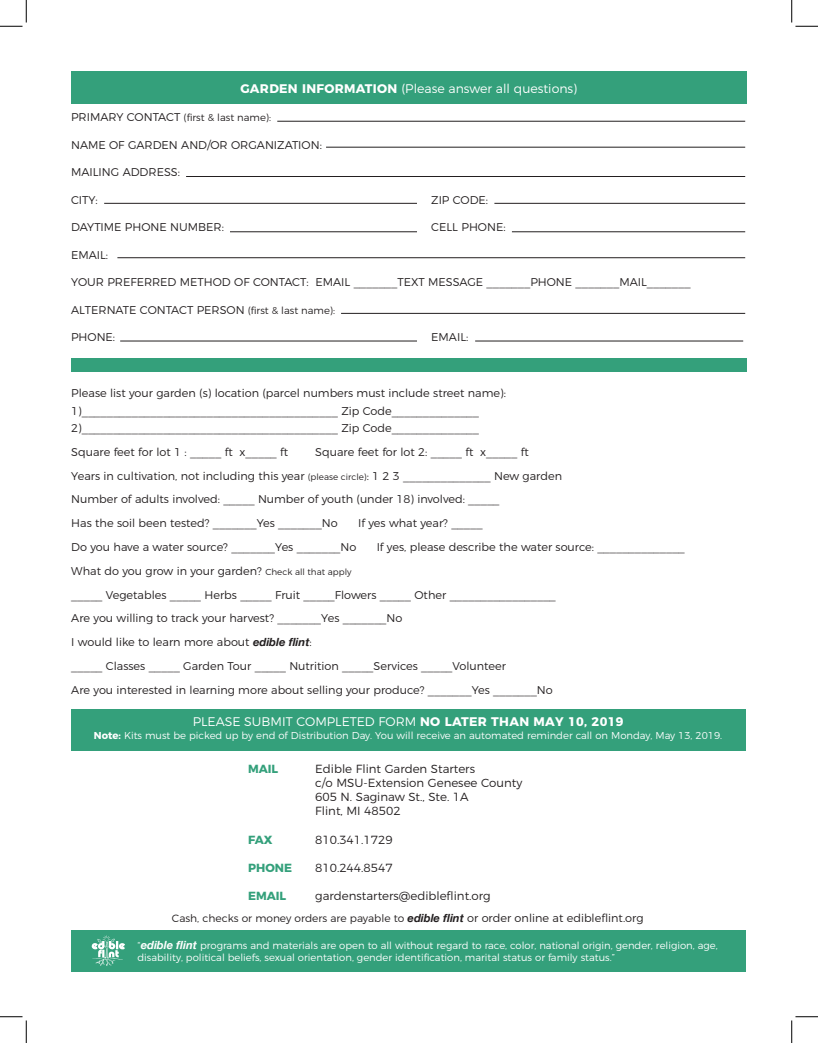
<style>
.page{position:relative;width:818px;height:1043px;background:#fff}
.page>*{position:absolute;margin:0;border:0;box-sizing:border-box;transform-origin:0 0}
.t1{font:300 12.5px "Montserrat";color:#fff}
.t2{font:300 11.75px "Montserrat";color:#231f20}
.t3{font:700 11.75px "Montserrat";color:#34a07b}
.t4{font:300 11.25px "Montserrat";color:#231f20}
.t5{font:300 10.62px "Montserrat";color:#231f20}
.t6{font:300 10px/12.5px "Montserrat";color:#fff}
.t7{font:300 10px "Montserrat";color:#231f20}
.s1{font-weight:700}
.s2{font-size:11.25px}
.s3{font-size:10px}
.s4{font-size:8.75px}
.s5{font-family:"Helvetica Neue";font-weight:700;font-style:italic}
.s6{font-family:"Helvetica Neue";font-weight:700;font-style:italic;font-size:11.25px}
</style>
<div class="page">
<div style="left:72px;top:930px;width:674px;height:41px;background:#34a07b"></div>
<div style="left:72px;top:709px;width:674px;height:41px;background:#34a07b"></div>
<svg style="left:91px;top:935px;width:34px;height:30px"></svg>
<div style="left:71px;top:72px;width:675px;height:32px;background:#34a07b"></div>
<hr style="left:277px;top:121px;width:468px;height:1px;background:#231f20">
<hr style="left:326px;top:147px;width:419px;height:1px;background:#231f20">
<hr style="left:341px;top:313px;width:404px;height:1px;background:#231f20">
<hr style="left:104px;top:203px;width:313px;height:1px;background:#231f20">
<hr style="left:494px;top:203px;width:251px;height:1px;background:#231f20">
<hr style="left:512px;top:231px;width:233px;height:1px;background:#231f20">
<hr style="left:230px;top:231px;width:187px;height:1px;background:#231f20">
<hr style="left:120px;top:341px;width:297px;height:1px;background:#231f20">
<hr style="left:475px;top:341px;width:268px;height:1px;background:#231f20">
<hr style="left:117px;top:257px;width:628px;height:1px;background:#231f20">
<hr style="left:186px;top:176px;width:559px;height:1px;background:#231f20">
<div style="left:71px;top:358px;width:675px;height:14px;background:#34a07b"></div>
<svg style="left:0;top:0;width:27px;height:27px"></svg>
<svg style="left:0;top:1016px;width:27px;height:26px"></svg>
<svg style="left:791px;top:0;width:27px;height:27px"></svg>
<svg style="left:791px;top:1016px;width:27px;height:26px"></svg>
<p class="t1" style="left:240px;top:78px;width:338px"><span class="s1">GARDEN INFORMATION</span> (Please answer all questions)</p>
<p class="t7" style="left:71px;top:110px;width:201px"><span class="s2">PRIMARY CONTACT</span> (first &amp; last name):</p>
<p class="t4" style="left:71px;top:136px;width:252px">NAME OF GARDEN AND/OR ORGANIZATION:</p>
<p class="t4" style="left:71px;top:164px;width:110px">MAILING ADDRESS:</p>
<p class="t4" style="left:71px;top:191px;width:28px">CITY:</p>
<p class="t4" style="left:431px;top:191px;width:58px">ZIP CODE:</p>
<p class="t4" style="left:71px;top:219px;width:154px">DAYTIME PHONE NUMBER:</p>
<p class="t4" style="left:431px;top:219px;width:76px">CELL PHONE:</p>
<p class="t4" style="left:71px;top:246px;width:39px">EMAIL:</p>
<p class="t4" style="left:71px;top:274px;width:621px">YOUR PREFERRED METHOD OF CONTACT: EMAIL _______TEXT MESSAGE _______PHONE _______MAIL_______</p>
<p class="t4" style="left:71px;top:301px;width:265px">ALTERNATE CONTACT PERSON <span class="s3">(first &amp; last name):</span></p>
<p class="t4" style="left:71px;top:329px;width:46px">PHONE:</p>
<p class="t4" style="left:431px;top:329px;width:39px">EMAIL:</p>
<p class="t4" style="left:71px;top:384px;width:436px">Please list your garden (s) location (parcel numbers must include street name):</p>
<p class="t4" style="left:71px;top:402px;width:409px">1)_________________________________________ Zip Code______________</p>
<p class="t4" style="left:71px;top:419px;width:409px">2)_________________________________________ Zip Code______________</p>
<p class="t4" style="left:71px;top:443px;width:218px">Square feet for lot 1 : _____ ft x_____ ft</p>
<p class="t4" style="left:315px;top:443px;width:215px">Square feet for lot 2: _____ ft x_____ ft</p>
<p class="t4" style="left:71px;top:467px;width:492px">Years in cultivation, not including this year <span class="s4">(please circle)</span>: 1 2 3 ______________ New garden</p>
<p class="t4" style="left:71px;top:490px;width:430px">Number of adults involved: _____ Number of youth (under 18) involved: _____</p>
<p class="t4" style="left:71px;top:514px;width:268px">Has the soil been tested? _______Yes _______No</p>
<p class="t4" style="left:358px;top:514px;width:126px">If yes what year? _____</p>
<p class="t4" style="left:71px;top:538px;width:286px">Do you have a water source? _______Yes _______No</p>
<p class="t4" style="left:376px;top:538px;width:309px">If yes, please describe the water source: ______________</p>
<p class="t4" style="left:71px;top:562px;width:282px">What do you grow in your garden? <span class="s4">Check all that apply</span></p>
<p class="t4" style="left:71px;top:585px;width:486px">_____ Vegetables _____ Herbs _____ Fruit _____Flowers _____ Other _________________</p>
<p class="t4" style="left:71px;top:609px;width:332px">Are you willing to track your harvest? _______Yes _______No</p>
<p class="t4" style="left:71px;top:633px;width:242px">I would like to learn more about <span class="s5">edible flint</span>:</p>
<p class="t4" style="left:71px;top:657px;width:436px">_____ Classes _____ Garden Tour _____ Nutrition _____Services _____Volunteer</p>
<p class="t4" style="left:71px;top:680px;width:483px">Are you interested in learning more about selling your produce? _______Yes _______No</p>
<p class="t1" style="left:193px;top:711px;width:432px">PLEASE SUBMIT COMPLETED FORM <span class="s1">NO LATER THAN MAY 10, 2019</span></p>
<p class="t6" style="left:94px;top:728px;width:629px"><span class="s1">Note:</span> Kits must be picked up by end of Distribution Day. You will receive an automated reminder call on Monday, May 13, 2019.</p>
<p class="t2" style="left:315px;top:759px;width:161px">Edible Flint Garden Starters</p>
<p class="t2" style="left:315px;top:773px;width:208px">c/o MSU-Extension Genesee County</p>
<p class="t2" style="left:315px;top:788px;width:155px">605 N. Saginaw St., Ste. 1A</p>
<p class="t2" style="left:315px;top:802px;width:87px">Flint, MI 48502</p>
<p class="t2" style="left:315px;top:830px;width:79px">810.341.1729</p>
<p class="t2" style="left:315px;top:858px;width:79px">810.244.8547</p>
<p class="t2" style="left:315px;top:886px;width:177px">gardenstarters@edibleflint.org</p>
<p class="t6" style="left:137px;top:938px;width:581px">“<span class="s6">edible flint</span> programs and materials are open to all without regard to race, color, national origin, gender, religion, age, disability, political beliefs, sexual orientation, gender identification, marital status or family status.”</p>
<p class="t3" style="left:248px;top:758px;width:32px">MAIL</p>
<p class="t3" style="left:248px;top:829px;width:26px">FAX</p>
<p class="t3" style="left:248px;top:857px;width:45px">PHONE</p>
<p class="t3" style="left:248px;top:886px;width:40px">EMAIL</p>
<p class="t5" style="left:172px;top:909px;width:473px">Cash, checks or money orders are payable to <span class="s6">edible flint</span> <span class="s2">or order online at edibleflint.org</span></p>
</div>
